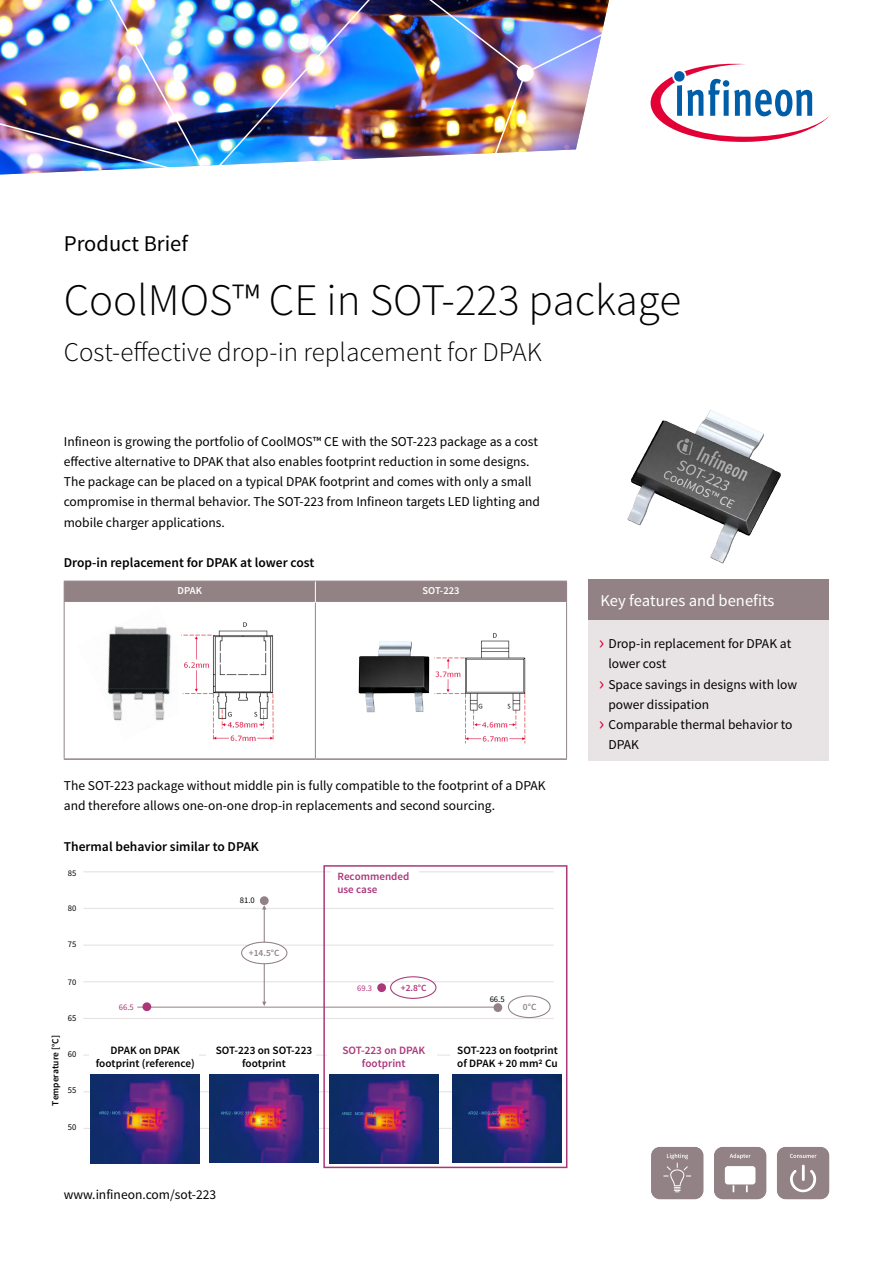
<style>
.page{position:relative;width:893px;height:1263px;background:#fff}
.page>*{position:absolute;margin:0;border:0;box-sizing:border-box;transform-origin:0 0}
.t1{font:300 45px "Source Sans Pro";color:#000}
.t2{font:300 27px "Source Sans Pro";color:#000}
.t3{font:22.5px "Source Sans Pro";color:#000}
.t4{font:16.5px "Source Sans Pro";color:#fff}
.t5{font:13.5px/20.2px "Source Sans Pro";color:#000}
.t6{font:600 13.5px "Source Sans Pro";color:#000}
.t7{font:600 11.25px/13.5px "Source Sans Pro";color:#000;text-align:center}
.t8{font:600 11.25px/13.5px "Source Sans Pro";color:#ab377a;text-align:center}
.t9{font:600 11.1px/12.9px "Source Sans Pro";color:#ab377a}
.t10{font:600 10.5px "Source Sans Pro";color:#fff}
.t11{font:600 9.45px "Source Sans Pro";color:#000}
.t12{font:600 9.45px "Source Sans Pro";color:#928285}
.t13{font:600 9.45px "Source Sans Pro";color:#ab377a}
.t14{font:8.85px "Source Sans Pro";color:#000;scale:.96 1}
.t15{font:8.55px "Source Sans Pro";color:#000}
.t16{font:8.55px "Source Sans Pro";color:#ab377a}
.s1{font-size:20.25px;color:#e20036}
</style>
<div class="page">
<hr style="left:64px;top:602px;width:1px;height:156px;background:#928285">
<hr style="left:315px;top:603px;width:1px;height:155px;background:#928285">
<hr style="left:566px;top:602px;width:1px;height:156px;background:#928285">
<hr style="left:64px;top:758px;width:251px;height:2px;background:#928285">
<hr style="left:315px;top:758px;width:252px;height:2px;background:#928285">
<svg style="left:64px;top:581px;width:503px;height:159px"></svg>
<img style="left:77px;top:605px;width:127px;height:135px">
<hr style="left:83px;top:944px;width:471px;height:2px;background:#e8e3e4">
<hr style="left:83px;top:908px;width:471px;height:1px;background:#e8e3e4">
<hr style="left:83px;top:981px;width:471px;height:1px;background:#e8e3e4">
<hr style="left:83px;top:1018px;width:471px;height:1px;background:#e8e3e4">
<hr style="left:83px;top:1054px;width:471px;height:2px;background:#e8e3e4">
<hr style="left:83px;top:1091px;width:471px;height:1px;background:#e8e3e4">
<hr style="left:83px;top:1128px;width:471px;height:1px;background:#e8e3e4">
<hr style="left:83px;top:1164px;width:471px;height:1px;background:#e8e3e4">
<hr style="left:83px;top:1201px;width:471px;height:1px;background:#e8e3e4">
<hr style="left:83px;top:871px;width:471px;height:1px;background:#e8e3e4">
<hr style="left:137px;top:1007px;width:362px;height:1px;background:#928285">
<div style="left:142px;top:1002px;width:9px;height:9px;background:#ab377a;border-radius:50%"></div>
<div style="left:493px;top:1003px;width:9px;height:9px;background:#928285;border-radius:50%"></div>
<div style="left:377px;top:983px;width:9px;height:9px;background:#ab377a;border-radius:50%"></div>
<div style="left:260px;top:896px;width:9px;height:9px;background:#928285;border-radius:50%"></div>
<div style="left:390px;top:976px;width:46px;height:23px;border:1px solid #ab377a;border-radius:50%"></div>
<hr style="left:264px;top:907px;width:1px;height:97px;background:#928285">
<div style="left:242px;top:942px;width:45px;height:22px;background:#fff;border-radius:50%"></div>
<div style="left:241px;top:942px;width:46px;height:22px;border:1px solid #928285;border-radius:50%"></div>
<div style="left:508px;top:995px;width:43px;height:23px;border:1px solid #928285;border-radius:50%"></div>
<div style="left:331px;top:867px;width:88px;height:20px;background:#fff"></div>
<svg style="left:777px;top:1147px;width:52px;height:52px;background:#9d8f92"></svg>
<div style="left:588px;top:618px;width:241px;height:143px;background:#e8e3e4"></div>
<div style="left:588px;top:580px;width:241px;height:40px;background:#928285"></div>
<svg style="left:714px;top:1147px;width:52px;height:52px"></svg>
<svg style="left:651px;top:1147px;width:52px;height:52px;background:#998a8d"></svg>
<img style="left:627px;top:410px;width:154px;height:154px">
<div style="left:89px;top:1030px;width:109px;height:39px;background:#fff"></div>
<div style="left:206px;top:1030px;width:110px;height:39px;background:#fff"></div>
<div style="left:327px;top:1030px;width:109px;height:39px;background:#fff"></div>
<div style="left:451px;top:1030px;width:109px;height:39px;background:#fff"></div>
<img style="left:452px;top:1074px;width:110px;height:89px">
<img style="left:329px;top:1075px;width:109px;height:88px">
<img style="left:209px;top:1074px;width:109px;height:89px">
<img style="left:91px;top:1075px;width:109px;height:88px">
<div style="left:323px;top:865px;width:244px;height:303px;border:2px solid #ab377a"></div>
<img style="left:179px;top:618px;width:99px;height:123px">
<img style="left:432px;top:618px;width:99px;height:126px">
<img style="left:358px;top:640px;width:75px;height:73px">
<img style="left:382px;top:0;width:227px;height:158px">
<img style="left:412px;top:0;width:196px;height:158px">
<img style="left:0;top:0;width:382px;height:175px">
<svg style="left:651px;top:63px;width:178px;height:79px"></svg>
<h3 class="t3" style="left:64px;top:229px;width:126px">Product Brief</h3>
<h1 class="t1" style="left:64px;top:273px;width:619px">CoolMOS™ CE in SOT-223 package</h1>
<h2 class="t2" style="left:64px;top:335px;width:480px">Cost-effective drop-in replacement for DPAK</h2>
<p class="t5" style="left:64px;top:431px;width:478px">Infineon is growing the portfolio of CoolMOS™ CE with the SOT-223 package as a cost effective alternative to DPAK that also enables footprint reduction in some designs.<br>The package can be placed on a typical DPAK footprint and comes with only a small compromise in thermal behavior. The SOT-223 from Infineon targets LED lighting and mobile charger applications.</p>
<p class="t6" style="left:64px;top:554px;width:252px">Drop-in replacement for DPAK at lower cost</p>
<p class="t10" style="left:178px;top:584px;width:26px">DPAK</p>
<p class="t10" style="left:422px;top:584px;width:39px">SOT-223</p>
<p class="t5" style="left:64px;top:775px;width:483px">The SOT-223 package without middle pin is fully compatible to the footprint of a DPAK and therefore allows one-on-one drop-in replacements and second sourcing.</p>
<p class="t6" style="left:64px;top:837px;width:197px">Thermal behavior similar to DPAK</p>
<p class="t15" style="left:68px;top:868px;width:10px">85</p>
<p class="t15" style="left:68px;top:903px;width:10px">80</p>
<p class="t15" style="left:68px;top:939px;width:10px">75</p>
<p class="t15" style="left:68px;top:977px;width:10px">70</p>
<p class="t14" style="left:68px;top:1012px;width:10px">65</p>
<p class="t14" style="left:68px;top:1048px;width:10px">60</p>
<p class="t14" style="left:68px;top:1085px;width:10px">55</p>
<p class="t14" style="left:68px;top:1121px;width:10px">50</p>
<p class="t11" style="left:49px;top:1105px;width:72px;rotate:-90deg">Temperature [°C]</p>
<p class="t16" style="left:119px;top:1002px;width:16px">66.5</p>
<p class="t15" style="left:240px;top:895px;width:16px">81.0</p>
<p class="t12" style="left:249px;top:947px;width:32px">+14.5°C</p>
<p class="t9" style="left:337px;top:870px;width:73px">Recommended use case</p>
<p class="t16" style="left:357px;top:983px;width:16px">69.3</p>
<p class="t13" style="left:401px;top:982px;width:27px">+2.8°C</p>
<p class="t15" style="left:490px;top:993px;width:16px">66.5</p>
<p class="t12" style="left:523px;top:1001px;width:15px">0°C</p>
<p class="t7" style="left:96px;top:1043px;width:100px">DPAK on DPAK footprint (reference)</p>
<p class="t7" style="left:216px;top:1043px;width:98px">SOT-223 on SOT-223 footprint</p>
<p class="t8" style="left:342px;top:1043px;width:84px">SOT-223 on DPAK footprint</p>
<p class="t7" style="left:457px;top:1043px;width:102px;text-align:left">SOT-223 on footprint of DPAK + 20 mm2 Cu</p>
<p class="t5" style="left:64px;top:1185px;width:154px">www.infineon.com/sot-223</p>
<p class="t14" style="left:68px;top:1194px;width:10px">40</p>
<p class="t4" style="left:600px;top:590px;width:176px">Key features and benefits</p>
<p class="t5" style="left:599px;top:634px;width:194px"><span class="s1">›</span> Drop-in replacement for DPAK at</p>
<p class="t5" style="left:608px;top:654px;width:59px">lower cost</p>
<p class="t5" style="left:599px;top:674px;width:200px"><span class="s1">›</span> Space savings in designs with low</p>
<p class="t5" style="left:608px;top:694px;width:102px">power dissipation</p>
<p class="t5" style="left:599px;top:715px;width:195px"><span class="s1">›</span> Comparable thermal behavior to</p>
<p class="t5" style="left:608px;top:735px;width:32px">DPAK</p>
</div>
